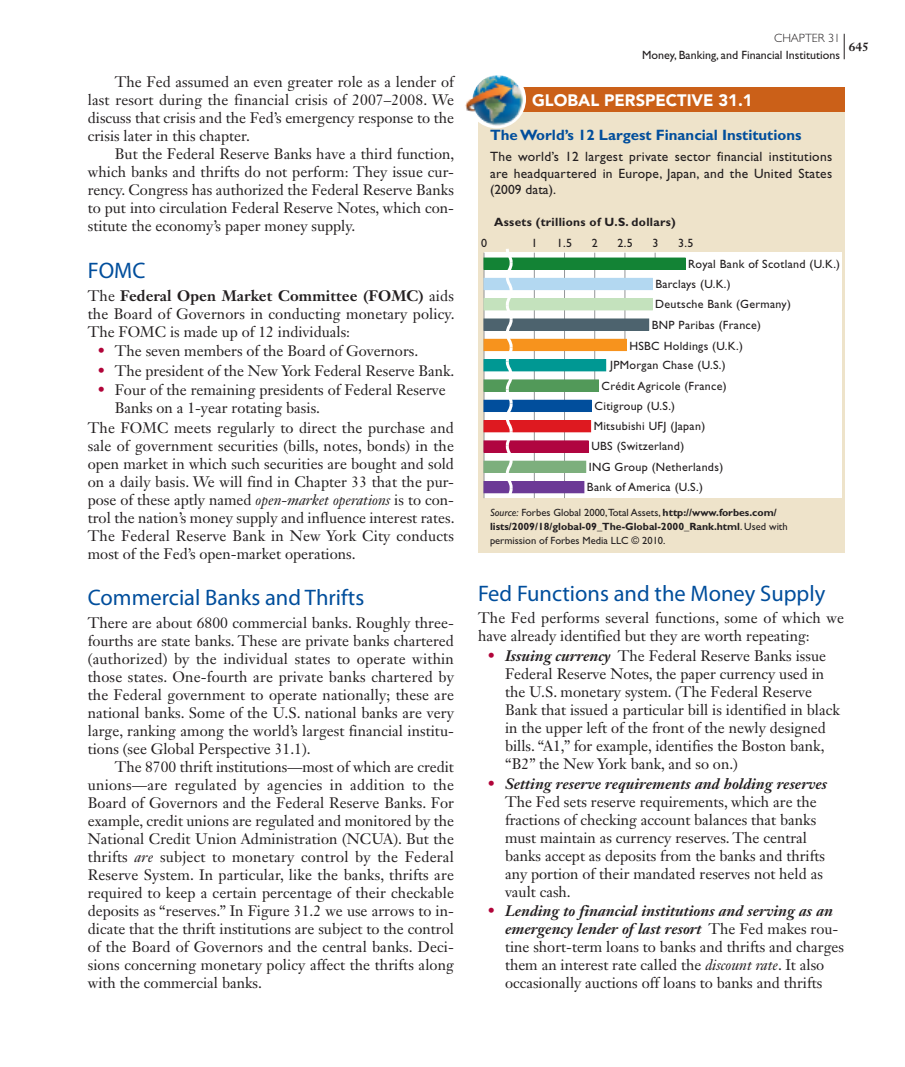
<style>
.page{position:relative;width:905px;height:1067px;background:#fff}
.page>*{position:absolute;margin:0;border:0;box-sizing:border-box;transform-origin:0 0}
.t1{font:22.5px "Myriad Pro";color:#014e9c}
.t2{font:900 16.5px "Avenir LT Std";color:#fff}
.t3{font:15px/18px "Janson Text LT Std";color:#231f20;text-align:justify}
.t4{font:700 15px "Gill Sans Std";color:#014e9c}
.t5{font:13.5px/16.5px "Gill Sans Std";letter-spacing:.02em;color:#231f20;text-align:justify}
.t6{font:12px/20.2px "Gill Sans";letter-spacing:.025em;color:#231f20}
.t7{font:12px "Gill Sans Std";color:#231f20}
.t8{font:700 12px "Gill Sans";letter-spacing:.025em;color:#231f20}
.t9{font:300 12px "Gill Sans Std";color:#231f20}
.t10{font:700 12px "Janson Text LT Std";color:#231f20}
.t11{font:700 10.5px/13.5px "Gill Sans Std";color:#231f20}
.s1{font-weight:700}
.s2{color:#b10439}
.s3{font-style:italic}
.s4{font-weight:400;font-style:italic}
.s5{font-weight:400}
.s6{font-weight:700;font-style:italic}
</style>
<div class="page">
<svg style="left:843px;top:34px;width:1px;height:25px"></svg>
<div style="left:478px;top:87px;width:366px;height:466px;background:#eee3ca"></div>
<div style="left:478px;top:87px;width:366px;height:24px;background:#cb6018"></div>
<div style="left:467px;top:70px;width:59px;height:58px;background:#fff;border-radius:50%"></div>
<img style="left:465px;top:75px;width:59px;height:51px">
<div style="left:484px;top:253px;width:357px;height:245px;background:#fff"></div>
<hr style="left:564px;top:253px;width:1px;height:245px;background:#939598">
<hr style="left:594px;top:253px;width:1px;height:138px;background:#939598">
<hr style="left:624px;top:253px;width:1px;height:97px;background:#939598">
<hr style="left:534px;top:253px;width:1px;height:245px;background:#939598">
<hr style="left:483px;top:253px;width:1px;height:245px;background:#939598">
<div style="left:484px;top:258px;width:201px;height:11px;background:#138335"></div>
<div style="left:484px;top:339px;width:142px;height:11px;background:#f7931d"></div>
<div style="left:484px;top:339px;width:142px;height:12px;border:1px solid #f7931d"></div>
<div style="left:484px;top:299px;width:168px;height:11px;background:#c4e2bd"></div>
<div style="left:484px;top:298px;width:168px;height:12px;border:1px solid #c4e2bd"></div>
<div style="left:484px;top:380px;width:114px;height:11px;background:#529959"></div>
<div style="left:484px;top:400px;width:107px;height:11px;background:#014e9c"></div>
<div style="left:484px;top:400px;width:107px;height:12px;border:1px solid #014e9c"></div>
<div style="left:484px;top:441px;width:104px;height:11px;background:#b00540"></div>
<div style="left:484px;top:440px;width:104px;height:12px;border:1px solid #b00540"></div>
<div style="left:484px;top:319px;width:164px;height:11px;background:#4d636e"></div>
<div style="left:484px;top:278px;width:168px;height:11px;background:#b3d8f1"></div>
<div style="left:484px;top:278px;width:168px;height:12px;border:1px solid #b3d8f1"></div>
<div style="left:484px;top:481px;width:100px;height:12px;background:#6c3a96"></div>
<div style="left:484px;top:461px;width:101px;height:11px;background:#7daf7d"></div>
<div style="left:484px;top:420px;width:106px;height:12px;background:#de1920"></div>
<div style="left:484px;top:359px;width:121px;height:12px;background:#009893"></div>
<svg style="left:504px;top:249px;width:10px;height:245px"></svg>
<p class="t3" style="left:88px;top:74px;width:368px;text-indent:27px">The Fed assumed an even greater role as a lender of last resort during the financial crisis of 2007–2008. We discuss that crisis and the Fed’s emergency response to the crisis later in this chapter.</p>
<p class="t3" style="left:88px;top:146px;width:368px;text-indent:27px">But the Federal Reserve Banks have a third function, which banks and thrifts do not perform: They issue cur&shy;rency. Congress has authorized the Federal Reserve Banks to put into circulation Federal Reserve Notes, which con&shy;stitute the economy’s paper money supply.</p>
<h1 class="t1" style="left:88px;top:262px;width:59px">FOMC</h1>
<p class="t3" style="left:88px;top:287px;width:368px">The <span class="s1">Federal Open Market Committee (FOMC)</span> aids the Board of Governors in conducting monetary policy.<br>The FOMC is made up of 12 individuals:</p>
<p class="t3" style="left:97px;top:343px;width:322px"><span class="s2">•</span> The seven members of the Board of Governors.</p>
<p class="t3" style="left:97px;top:362px;width:358px"><span class="s2">•</span> The president of the New York Federal Reserve Bank.</p>
<p class="t3" style="left:115px;top:382px;width:332px;text-indent:-17px"><span class="s2">•</span> Four of the remaining presidents of Federal Reserve<br>Banks on a 1-year rotating basis.</p>
<p class="t3" style="left:88px;top:419px;width:368px">The FOMC meets regularly to direct the purchase and sale of government securities (bills, notes, bonds) in the open market in which such securities are bought and sold on a daily basis. We will find in Chapter 33 that the pur&shy;pose of these aptly named <span class="s3">open-market operations</span> is to con&shy;trol the nation’s money supply and influence interest rates.<br>The Federal Reserve Bank in New York City conducts most of the Fed’s open-market operations.</p>
<h1 class="t1" style="left:88px;top:589px;width:278px">Commercial Banks and Thrifts</h1>
<p class="t3" style="left:88px;top:614px;width:368px">There are about 6800 commercial banks. Roughly three&shy;fourths are state banks. These are private banks chartered (authorized) by the individual states to operate within those states. One-fourth are private banks chartered by the Federal government to operate nationally; these are national banks. Some of the U.S. national banks are very large, ranking among the world’s largest financial institu&shy;tions (see Global Perspective 31.1 ).</p>
<p class="t3" style="left:88px;top:758px;width:368px;text-indent:27px">The 8700 thrift institutions—most of which are credit unions—are regulated by agencies in addition to the Board of Governors and the Federal Reserve Banks. For example, credit unions are regulated and monitored by the National Credit Union Administration (NCUA). But the thrifts <span class="s3">are</span> subject to monetary control by the Federal Reserve System. In particular, like the banks, thrifts are required to keep a certain percentage of their checkable deposits as “reserves.” In Figure 31.2 we use arrows to in&shy;dicate that the thrift institutions are subject to the control of the Board of Governors and the central banks. Deci&shy;sions concerning monetary policy affect the thrifts along with the commercial banks.</p>
<p class="t9" style="left:774px;top:33px;width:67px">CHAPTER 31</p>
<p class="t7" style="left:642px;top:51px;width:199px">Money, Banking, and Financial Institutions</p>
<p class="t10" style="left:848px;top:42px;width:22px">645</p>
<p class="t2" style="left:532px;top:93px;width:222px">GLOBAL PERSPECTIVE 31.1</p>
<p class="t4" style="left:490px;top:129px;width:313px">The World’s 12 Largest Financial Institutions</p>
<p class="t5" style="left:490px;top:150px;width:344px">The world’s 12 largest private sector financial institutions are headquartered in Europe, Japan, and the United States (2009 data).</p>
<p class="t8" style="left:494px;top:215px;width:183px">Assets (trillions of U.S. dollars)</p>
<p class="t6" style="left:481px;top:234px;width:7px">0</p>
<p class="t6" style="left:531px;top:234px;width:7px">1</p>
<p class="t6" style="left:678px;top:234px;width:17px">3.5</p>
<p class="t6" style="left:557px;top:234px;width:17px">1.5</p>
<p class="t6" style="left:592px;top:234px;width:7px">2</p>
<p class="t6" style="left:617px;top:234px;width:17px">2.5</p>
<p class="t6" style="left:652px;top:234px;width:7px">3</p>
<p class="t6" style="left:688px;top:254px;width:153px">Royal Bank of Scotland (U.K.)</p>
<p class="t6" style="left:655px;top:275px;width:137px">Barclays (U.K.)<br>Deutsche Bank (Germany)</p>
<p class="t6" style="left:651px;top:316px;width:111px">BNP Paribas (France)</p>
<p class="t6" style="left:629px;top:336px;width:115px">HSBC Holdings (U.K.)</p>
<p class="t6" style="left:601px;top:376px;width:127px">Crédit Agricole (France)</p>
<p class="t6" style="left:610px;top:355px;width:117px">JPMorgan Chase (U.S.)</p>
<p class="t6" style="left:594px;top:397px;width:82px">Citigroup (U.S.)</p>
<p class="t6" style="left:593px;top:417px;width:113px">Mitsubishi UFJ (Japan)</p>
<p class="t6" style="left:591px;top:437px;width:94px">UBS (Switzerland)</p>
<p class="t6" style="left:587px;top:457px;width:138px">ING Group (Netherlands)<br>Bank of America (U.S.)</p>
<p class="t11" style="left:490px;top:507px;width:299px"><span class="s4">Source:</span> <span class="s5">Forbes Global 2000,Total Assets,</span> http://www.forbes.com/ lists/2009/18/global-09_The-Global-2000_Rank.html<span class="s5">. Used with permission of Forbes Media LLC © 2010.</span></p>
<h1 class="t1" style="left:478px;top:585px;width:349px">Fed Functions and the Money Supply</h1>
<p class="t3" style="left:478px;top:610px;width:368px">The Fed performs several functions, some of which we have already identified but they are worth repeating:</p>
<p class="t3" style="left:505px;top:648px;width:336px;text-align:left;text-indent:-17px"><span class="s2">•</span> <span class="s6">Issuing currency</span> The Federal Reserve Banks issue Federal Reserve Notes, the paper currency used in the U.S. monetary system. (The Federal Reserve Bank that issued a particular bill is identified in black in the upper left of the front of the newly designed bills. “A1,” for example, identifies the Boston bank, “B2” the New York bank, and so on.)</p>
<p class="t3" style="left:505px;top:775px;width:324px;text-align:left;text-indent:-17px"><span class="s2">•</span> <span class="s6">Setting reserve requirements and holding reserves </span>The Fed sets reserve requirements, which are the fractions of checking account balances that banks must maintain as currency reserves. The central banks accept as deposits from the banks and thrifts any portion of their mandated reserves not held as vault cash.</p>
<p class="t3" style="left:505px;top:903px;width:340px;text-align:left;text-indent:-17px"><span class="s2">•</span> <span class="s6">Lending to financial institutions and serving as an emergency lender of last resort</span> The Fed makes rou&shy;tine short-term loans to banks and thrifts and charges them an interest rate called the <span class="s3">discount rate</span> . It also occasionally auctions off loans to banks and thrifts</p>
</div>
